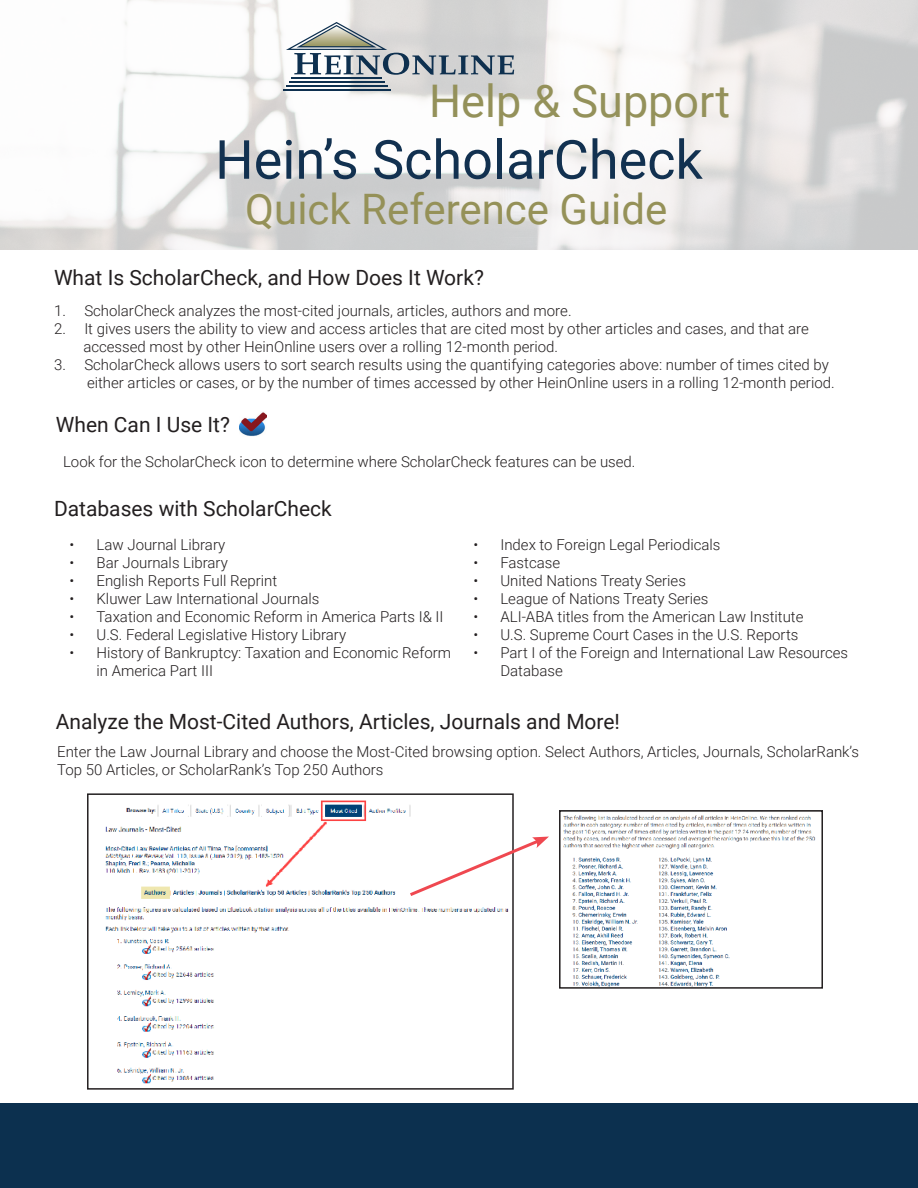
<style>
.page{position:relative;width:918px;height:1188px;background:#fff}
.page>*{position:absolute;margin:0;border:0;box-sizing:border-box;transform-origin:0 0}
.t1{font:54px "Roboto";color:#123150}
.t2{font:45px "Roboto";color:#94915a}
.t3{font:42px "Roboto";color:#959158}
.t4{font:21px "Roboto";color:#231f20}
.t5{font:300 15px/18px "Roboto";color:#231f20}
</style>
<div class="page">
<img style="left:0;top:1px;width:918px;height:248px">
<hr style="left:291px;top:77px;width:91px;height:1px;background:#0e304f">
<hr style="left:289px;top:81px;width:96px;height:2px;background:#0e304f">
<hr style="left:286px;top:86px;width:101px;height:1px;background:#0e304f">
<hr style="left:283px;top:90px;width:107px;height:1px;background:#0e304f">
<svg style="left:286px;top:22px;width:228px;height:53px;background:#b8bdc0"></svg>
<div style="left:1px;top:1103px;width:917px;height:85px;background:#0c304f"></div>
<img style="left:239px;top:412px;width:27px;height:24px">
<img style="left:563px;top:815px;width:253px;height:171px">
<div style="left:559px;top:810px;width:264px;height:179px;border:2px solid #231f20"></div>
<img style="left:105px;top:800px;width:404px;height:284px">
<div style="left:87px;top:793px;width:427px;height:297px;border:2px solid #231f20"></div>
<svg style="left:407px;top:837px;width:142px;height:62px"></svg>
<p class="t2" style="left:429px;top:70px;width:303px">Help &amp; Support</p>
<p class="t1" style="left:215px;top:122px;width:489px">Hein’s ScholarCheck</p>
<p class="t3" style="left:245px;top:180px;width:424px">Quick Reference Guide</p>
<p class="t4" style="left:54px;top:263px;width:431px">What Is ScholarCheck, and How Does It Work?</p>
<p class="t5" style="left:54px;top:302px;width:519px">1. ScholarCheck analyzes the most-cited journals, articles, authors and more.</p>
<p class="t5" style="left:54px;top:320px;width:756px">2. It gives users the ability to view and access articles that are cited most by other articles and cases, and that are</p>
<p class="t5" style="left:83px;top:338px;width:476px">accessed most by other HeinOnline users over a rolling 12-month period.</p>
<p class="t5" style="left:54px;top:356px;width:776px">3. ScholarCheck allows users to sort search results using the quantifying categories above: number of times cited by</p>
<p class="t5" style="left:87px;top:374px;width:749px">either articles or cases, or by the number of times accessed by other HeinOnline users in a rolling 12-month period.</p>
<p class="t4" style="left:56px;top:409px;width:176px">When Can I Use It?</p>
<p class="t5" style="left:63px;top:453px;width:574px">Look for the ScholarCheck icon to determine where ScholarCheck features can be used.</p>
<p class="t4" style="left:54px;top:494px;width:279px">Databases with ScholarCheck</p>
<p class="t5" style="left:70px;top:535px;width:157px">• Law Journal Library</p>
<p class="t5" style="left:70px;top:553px;width:160px">• Bar Journals Library</p>
<p class="t5" style="left:70px;top:571px;width:209px">• English Reports Full Reprint</p>
<p class="t5" style="left:70px;top:589px;width:251px">• Kluwer Law International Journals</p>
<p class="t5" style="left:70px;top:607px;width:376px">• Taxation and Economic Reform in America Parts I&amp; II</p>
<p class="t5" style="left:70px;top:625px;width:278px">• U.S. Federal Legislative History Library</p>
<p class="t5" style="left:97px;top:643px;width:356px;text-indent:-27px">• History of Bankruptcy: Taxation and Economic Reform in America Part III</p>
<p class="t5" style="left:473px;top:535px;width:249px">• Index to Foreign Legal Periodicals</p>
<p class="t5" style="left:473px;top:553px;width:88px">• Fastcase</p>
<p class="t5" style="left:473px;top:571px;width:214px">• United Nations Treaty Series</p>
<p class="t5" style="left:473px;top:589px;width:237px">• League of Nations Treaty Series</p>
<p class="t5" style="left:473px;top:607px;width:332px">• ALI-ABA titles from the American Law Institute</p>
<p class="t5" style="left:473px;top:625px;width:327px">• U.S. Supreme Court Cases in the U.S. Reports</p>
<p class="t5" style="left:500px;top:643px;width:349px;text-indent:-27px">• Part I of the Foreign and International Law Resources<br>Database</p>
<p class="t4" style="left:56px;top:706px;width:566px">Analyze the Most-Cited Authors, Articles, Journals and More!</p>
<p class="t5" style="left:57px;top:742px;width:803px">Enter the Law Journal Library and choose the Most-Cited browsing option. Select Authors, Articles, Journals, ScholarRank’s<br>Top 50 Articles, or ScholarRank’s Top 250 Authors</p>
</div>
